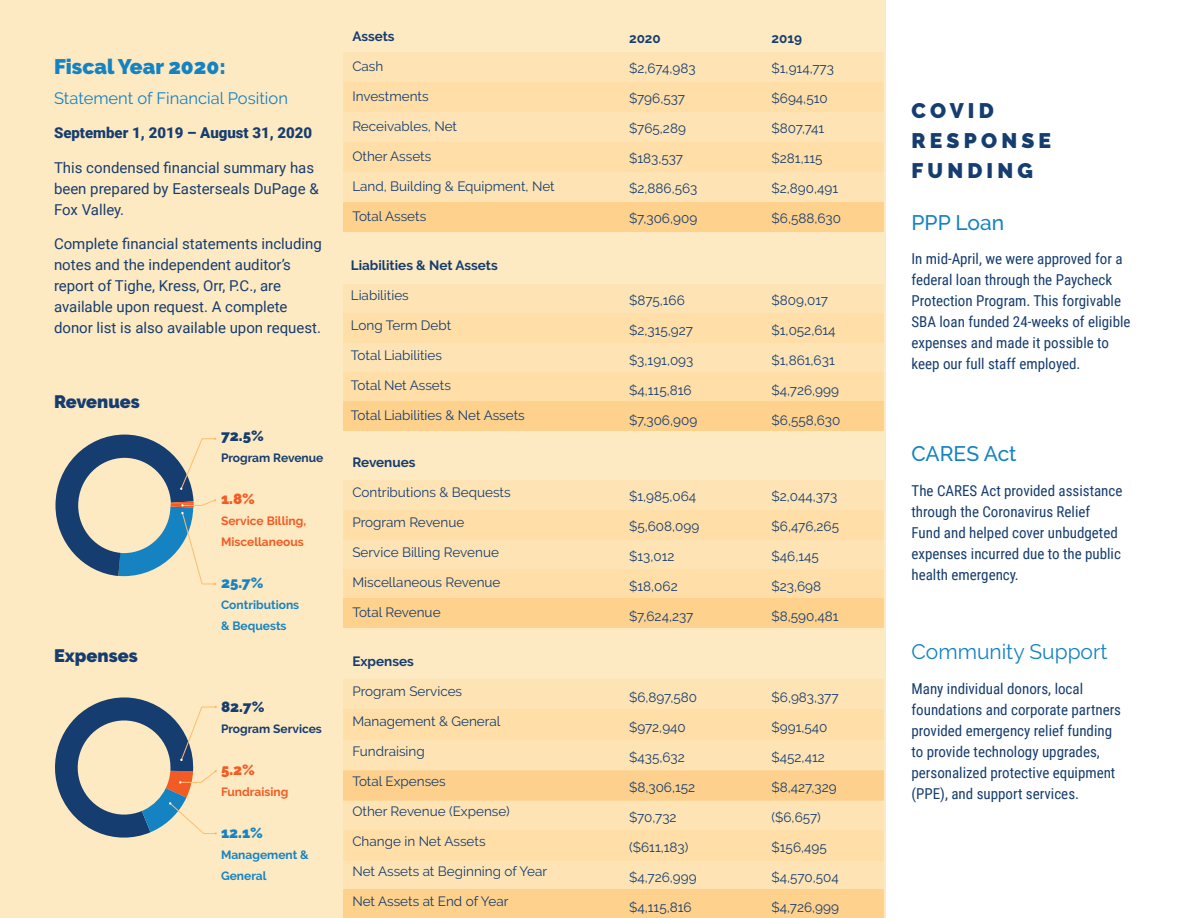
<style>
.page{position:relative;width:1188px;height:918px;background:#fff}
.page>*{position:absolute;margin:0;border:0;box-sizing:border-box;transform-origin:0 0}
.t1{font:900 21px/30px "Raleway";letter-spacing:.2em;color:#163d6f}
.t2{font:21px "Raleway";color:#1583c2}
.t3{font:500 21px "Raleway";color:#1583c2}
.t4{font:900 21px "Raleway";color:#1583c2}
.t5{font:900 18px "Raleway";color:#163d6f}
.t6{font:16.5px "Raleway";color:#1583c2}
.t7{font:15px/21px "Roboto Condensed";color:#163d6f}
.t8{font:15px/21px "Roboto";color:#163d6f}
.t9{font:900 15px "Roboto";color:#163d6f}
.t10{font:800 15px "Raleway";color:#163d6f}
.t11{font:800 15px "Raleway";color:#1784c2}
.t12{font:800 15px "Raleway";color:#f25c24}
.t13{font:13.5px "Raleway";color:#163d6f}
.t14{font:700 13.5px "Raleway";color:#163d6f}
.t15{font:700 12px/21px "Raleway";color:#1784c2}
.t16{font:700 12px/21px "Raleway";color:#f25c24}
.t17{font:700 12px "Raleway";color:#163d6f}
</style>
<div class="page">
<div style="left:0;top:0;width:886px;height:918px;background:#feeac2"></div>
<svg style="left:55px;top:697px;width:162px;height:141px"></svg>
<div style="left:344px;top:202px;width:540px;height:30px;background:#fed18d"></div>
<div style="left:344px;top:82px;width:540px;height:30px;background:#ffdea7"></div>
<div style="left:344px;top:142px;width:540px;height:30px;background:#ffdea7"></div>
<div style="left:344px;top:314px;width:540px;height:29px;background:#ffdea7"></div>
<div style="left:344px;top:510px;width:540px;height:29px;background:#ffdea7"></div>
<div style="left:344px;top:710px;width:540px;height:30px;background:#ffdea7"></div>
<div style="left:344px;top:372px;width:540px;height:29px;background:#ffdea7"></div>
<div style="left:344px;top:569px;width:540px;height:29px;background:#ffdea7"></div>
<div style="left:344px;top:770px;width:540px;height:30px;background:#fdd18d"></div>
<div style="left:344px;top:831px;width:540px;height:30px;background:#ffdea7"></div>
<div style="left:344px;top:52px;width:540px;height:30px;background:#fee4b4"></div>
<div style="left:344px;top:112px;width:540px;height:30px;background:#fee4b4"></div>
<div style="left:344px;top:284px;width:540px;height:30px;background:#fee4b4"></div>
<div style="left:344px;top:481px;width:540px;height:29px;background:#fee4b4"></div>
<div style="left:344px;top:680px;width:540px;height:30px;background:#fee4b4"></div>
<div style="left:344px;top:172px;width:540px;height:30px;background:#fee4b4"></div>
<div style="left:344px;top:343px;width:540px;height:29px;background:#fee4b4"></div>
<div style="left:344px;top:539px;width:540px;height:30px;background:#fee4b4"></div>
<div style="left:344px;top:740px;width:540px;height:30px;background:#fee4b4"></div>
<div style="left:344px;top:800px;width:540px;height:31px;background:#fee4b4"></div>
<div style="left:344px;top:861px;width:540px;height:30px;background:#fee4b4"></div>
<div style="left:344px;top:401px;width:540px;height:29px;background:#fed18d"></div>
<div style="left:344px;top:598px;width:540px;height:30px;background:#fed18d"></div>
<div style="left:344px;top:889px;width:540px;height:29px;background:#fed18d"></div>
<svg style="left:55px;top:435px;width:161px;height:150px"></svg>
<p class="t4" style="left:54px;top:54px;width:173px">Fiscal Year 2020:</p>
<p class="t6" style="left:54px;top:88px;width:235px">Statement of Financial Position</p>
<p class="t9" style="left:54px;top:122px;width:260px">September 1, 2019 – August 31, 2020</p>
<p class="t8" style="left:54px;top:156px;width:266px">This condensed financial summary has been prepared by Easterseals DuPage &amp;<br>Fox Valley.</p>
<p class="t8" style="left:54px;top:233px;width:269px">Complete financial statements including notes and the independent auditor’s report of Tighe, Kress, Orr, P.C., are available upon request. A complete donor list is also available upon request.</p>
<p class="t5" style="left:54px;top:392px;width:87px">Revenues</p>
<p class="t5" style="left:54px;top:645px;width:85px">Expenses</p>
<p class="t10" style="left:221px;top:427px;width:44px">72.5%</p>
<p class="t17" style="left:221px;top:451px;width:104px">Program Revenue</p>
<p class="t12" style="left:221px;top:490px;width:35px">1.8%</p>
<p class="t16" style="left:221px;top:511px;width:87px">Service Billing,<br>Miscellaneous</p>
<p class="t11" style="left:221px;top:574px;width:44px">25.7%</p>
<p class="t15" style="left:221px;top:595px;width:80px">Contributions &amp; Bequests</p>
<p class="t10" style="left:221px;top:698px;width:45px">82.7%</p>
<p class="t17" style="left:221px;top:721px;width:102px">Program Services</p>
<p class="t12" style="left:221px;top:761px;width:35px">5.2%</p>
<p class="t16" style="left:221px;top:781px;width:69px">Fundraising</p>
<p class="t11" style="left:221px;top:824px;width:43px">12.1%</p>
<p class="t15" style="left:221px;top:844px;width:89px">Management &amp;<br>General</p>
<p class="t14" style="left:352px;top:29px;width:44px">Assets</p>
<p class="t13" style="left:352px;top:59px;width:33px">Cash</p>
<p class="t13" style="left:352px;top:89px;width:78px">Investments</p>
<p class="t13" style="left:352px;top:119px;width:106px">Receivables, Net</p>
<p class="t13" style="left:352px;top:149px;width:81px">Other Assets</p>
<p class="t13" style="left:352px;top:179px;width:204px">Land, Building &amp; Equipment, Net</p>
<p class="t13" style="left:352px;top:209px;width:75px">Total Assets</p>
<p class="t14" style="left:351px;top:258px;width:148px">Liabilities &amp; Net Assets</p>
<p class="t13" style="left:351px;top:288px;width:60px">Liabilities</p>
<p class="t13" style="left:351px;top:318px;width:102px">Long Term Debt</p>
<p class="t13" style="left:351px;top:348px;width:93px">Total Liabilities</p>
<p class="t13" style="left:351px;top:378px;width:102px">Total Net Assets</p>
<p class="t13" style="left:351px;top:408px;width:176px">Total Liabilities &amp; Net Assets</p>
<p class="t14" style="left:352px;top:455px;width:65px">Revenues</p>
<p class="t13" style="left:352px;top:485px;width:160px">Contributions &amp; Bequests</p>
<p class="t13" style="left:352px;top:515px;width:114px">Program Revenue</p>
<p class="t13" style="left:352px;top:545px;width:148px">Service Billing Revenue</p>
<p class="t13" style="left:352px;top:575px;width:150px">Miscellaneous Revenue</p>
<p class="t13" style="left:352px;top:605px;width:90px">Total Revenue</p>
<p class="t14" style="left:352px;top:654px;width:63px">Expenses</p>
<p class="t13" style="left:352px;top:684px;width:111px">Program Services</p>
<p class="t13" style="left:352px;top:714px;width:150px">Management &amp; General</p>
<p class="t13" style="left:352px;top:744px;width:74px">Fundraising</p>
<p class="t13" style="left:352px;top:774px;width:95px">Total Expenses</p>
<p class="t13" style="left:352px;top:804px;width:159px">Other Revenue (Expense)</p>
<p class="t13" style="left:352px;top:834px;width:135px">Change in Net Assets</p>
<p class="t13" style="left:352px;top:864px;width:196px">Net Assets at Beginning of Year</p>
<p class="t13" style="left:352px;top:894px;width:158px">Net Assets at End of Year</p>
<p class="t14" style="left:629px;top:31px;width:33px">2020</p>
<p class="t13" style="left:629px;top:60px;width:68px">$2,674,983</p>
<p class="t13" style="left:629px;top:90px;width:57px">$796,537</p>
<p class="t13" style="left:629px;top:120px;width:58px">$765,289</p>
<p class="t13" style="left:629px;top:150px;width:55px">$183,537</p>
<p class="t13" style="left:629px;top:180px;width:70px">$2,886,563</p>
<p class="t13" style="left:629px;top:210px;width:70px">$7,306,909</p>
<p class="t13" style="left:629px;top:292px;width:57px">$875,166</p>
<p class="t13" style="left:629px;top:322px;width:65px">$2,315,927</p>
<p class="t13" style="left:629px;top:352px;width:66px">$3,191,093</p>
<p class="t13" style="left:629px;top:382px;width:64px">$4,115,816</p>
<p class="t13" style="left:629px;top:412px;width:70px">$7,306,909</p>
<p class="t13" style="left:629px;top:489px;width:69px">$1,985,064</p>
<p class="t13" style="left:629px;top:519px;width:72px">$5,608,099</p>
<p class="t13" style="left:629px;top:549px;width:47px">$13,012</p>
<p class="t13" style="left:629px;top:579px;width:50px">$18,062</p>
<p class="t13" style="left:629px;top:609px;width:66px">$7,624,237</p>
<p class="t13" style="left:629px;top:690px;width:70px">$6,897,580</p>
<p class="t13" style="left:629px;top:720px;width:58px">$972,940</p>
<p class="t13" style="left:629px;top:750px;width:57px">$435,632</p>
<p class="t13" style="left:629px;top:780px;width:68px">$8,306,152</p>
<p class="t13" style="left:629px;top:810px;width:49px">$70,732</p>
<p class="t13" style="left:629px;top:840px;width:61px">($611,183)</p>
<p class="t13" style="left:629px;top:870px;width:69px">$4,726,999</p>
<p class="t13" style="left:629px;top:900px;width:64px">$4,115,816</p>
<p class="t14" style="left:772px;top:31px;width:32px">2019</p>
<p class="t13" style="left:772px;top:60px;width:64px">$1,914,773</p>
<p class="t13" style="left:772px;top:90px;width:58px">$694,510</p>
<p class="t13" style="left:772px;top:120px;width:54px">$807,741</p>
<p class="t13" style="left:772px;top:150px;width:53px">$281,115</p>
<p class="t13" style="left:772px;top:180px;width:68px">$2,890,491</p>
<p class="t13" style="left:772px;top:210px;width:71px">$6,588,630</p>
<p class="t13" style="left:772px;top:292px;width:58px">$809,017</p>
<p class="t13" style="left:772px;top:322px;width:66px">$1,052,614</p>
<p class="t13" style="left:772px;top:352px;width:65px">$1,861,631</p>
<p class="t13" style="left:772px;top:382px;width:69px">$4,726,999</p>
<p class="t13" style="left:772px;top:412px;width:70px">$6,558,630</p>
<p class="t13" style="left:772px;top:489px;width:67px">$2,044,373</p>
<p class="t13" style="left:772px;top:519px;width:69px">$6,476,265</p>
<p class="t13" style="left:772px;top:549px;width:49px">$46,145</p>
<p class="t13" style="left:772px;top:579px;width:51px">$23,698</p>
<p class="t13" style="left:772px;top:609px;width:69px">$8,590,481</p>
<p class="t13" style="left:772px;top:690px;width:69px">$6,983,377</p>
<p class="t13" style="left:772px;top:720px;width:57px">$991,540</p>
<p class="t13" style="left:772px;top:750px;width:55px">$452,412</p>
<p class="t13" style="left:772px;top:780px;width:67px">$8,427,329</p>
<p class="t13" style="left:772px;top:810px;width:51px">($6,657)</p>
<p class="t13" style="left:772px;top:840px;width:57px">$156,495</p>
<p class="t13" style="left:772px;top:870px;width:69px">$4,570,504</p>
<p class="t13" style="left:772px;top:900px;width:69px">$4,726,999</p>
<p class="t1" style="left:912px;top:96px;width:141px">COVID<br>RESPONSE<br>FUNDING</p>
<p class="t3" style="left:912px;top:210px;width:94px">PPP Loan</p>
<p class="t7" style="left:912px;top:247px;width:221px">In mid-April, we were approved for a federal loan through the Paycheck Protection Program. This forgivable SBA loan funded 24-weeks of eligible expenses and made it possible to keep our full staff employed.</p>
<p class="t3" style="left:912px;top:441px;width:107px">CARES Act</p>
<p class="t7" style="left:912px;top:479px;width:212px">The CARES Act provided assistance through the Coronavirus Relief<br>Fund and helped cover unbudgeted expenses incurred due to the public health emergency.</p>
<p class="t2" style="left:912px;top:640px;width:198px">Community Support</p>
<p class="t7" style="left:912px;top:677px;width:211px">Many individual donors, local foundations and corporate partners provided emergency relief funding to provide technology upgrades, personalized protective equipment (PPE), and support services.</p>
</div>
